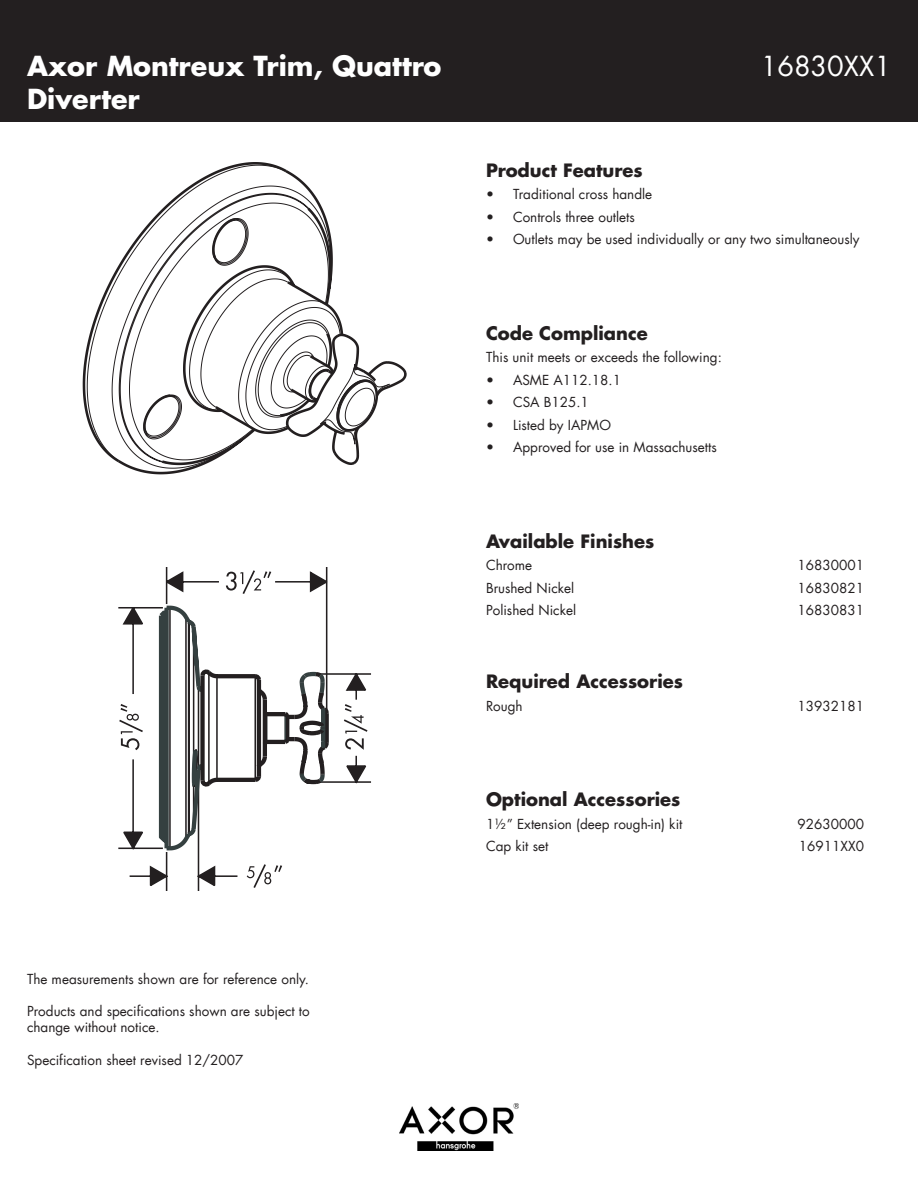
<style>
.page{position:relative;width:918px;height:1188px;background:#fff}
.page>*{position:absolute;margin:0;border:0;box-sizing:border-box;transform-origin:0 0}
.axor_product_name{font:700 27px/32.4px "Futura LT";color:#fff}
.axor_product_number{font:27px "Futura LT";color:#fff}
.subject_heading{font:700 18px "Futura LT";color:#231f20}
.bullet_point{font:13.5px/22.5px "Futura LT";color:#231f20;text-align:justify}
.detail{font:13.5px "Futura LT";color:#231f20}
</style>
<div class="page">
<div style="left:0;top:0;width:918px;height:121px;background:#231f20"></div>
<img style="left:399px;top:1104px;width:120px;height:46px">
<svg style="left:83px;top:162px;width:200px;height:299px"></svg>
<svg style="left:115px;top:168px;width:218px;height:306px"></svg>
<svg style="left:182px;top:264px;width:225px;height:203px"></svg>
<svg style="left:165px;top:567px;width:162px;height:38px"></svg>
<svg style="left:226px;top:570px;width:45px;height:24px"></svg>
<svg style="left:118px;top:605px;width:253px;height:286px"></svg>
<p class="axor_product_name" style="left:27px;top:50px;width:416px">Axor Montreux Trim, Quattro<br>Diverter</p>
<p class="axor_product_number" style="left:761px;top:49px;width:132px">16830XX1</p>
<p class="subject_heading" style="left:486px;top:158px;width:158px">Product Features</p>
<p class="bullet_point" style="left:513px;top:183px;width:141px">Traditional cross handle</p>
<p class="bullet_point" style="left:513px;top:206px;width:123px">Controls three outlets</p>
<p class="bullet_point" style="left:513px;top:228px;width:348px">Outlets may be used individually or any two simultaneously</p>
<p class="bullet_point" style="left:486px;top:183px;width:9px">• • •</p>
<p class="subject_heading" style="left:486px;top:321px;width:163px">Code Compliance</p>
<p class="detail" style="left:486px;top:349px;width:237px">This unit meets or exceeds the following:</p>
<p class="bullet_point" style="left:513px;top:369px;width:110px">ASME A112.18.1</p>
<p class="bullet_point" style="left:513px;top:391px;width:77px">CSA B125.1</p>
<p class="bullet_point" style="left:513px;top:414px;width:100px">Listed by IAPMO</p>
<p class="bullet_point" style="left:513px;top:436px;width:205px">Approved for use in Massachusetts</p>
<p class="bullet_point" style="left:486px;top:369px;width:9px">• • • •</p>
<p class="subject_heading" style="left:486px;top:529px;width:170px">Available Finishes</p>
<p class="detail" style="left:486px;top:557px;width:48px">Chrome</p>
<p class="detail" style="left:797px;top:557px;width:68px">16830001</p>
<p class="detail" style="left:486px;top:579px;width:90px">Brushed Nickel</p>
<p class="detail" style="left:797px;top:579px;width:68px">16830821</p>
<p class="detail" style="left:486px;top:602px;width:92px">Polished Nickel</p>
<p class="detail" style="left:797px;top:602px;width:68px">16830831</p>
<p class="subject_heading" style="left:486px;top:670px;width:198px">Required Accessories</p>
<p class="detail" style="left:486px;top:697px;width:38px">Rough</p>
<p class="detail" style="left:797px;top:697px;width:68px">13932181</p>
<p class="bullet_point" style="left:27px;top:968px;width:284px">The measurements shown are for reference only.</p>
<p class="bullet_point" style="left:27px;top:1003px;width:284px;line-height:16.2px">Products and specifications shown are subject to change without notice.</p>
<p class="bullet_point" style="left:27px;top:1049px;width:218px">Specification sheet revised 12/2007</p>
<p class="subject_heading" style="left:486px;top:788px;width:196px">Optional Accessories</p>
<p class="detail" style="left:486px;top:815px;width:198px">1½” Extension (deep rough-in) kit</p>
<p class="detail" style="left:797px;top:815px;width:68px">92630000</p>
<p class="detail" style="left:486px;top:838px;width:64px">Cap kit set</p>
<p class="detail" style="left:799px;top:838px;width:67px">16911XX0</p>
</div>
